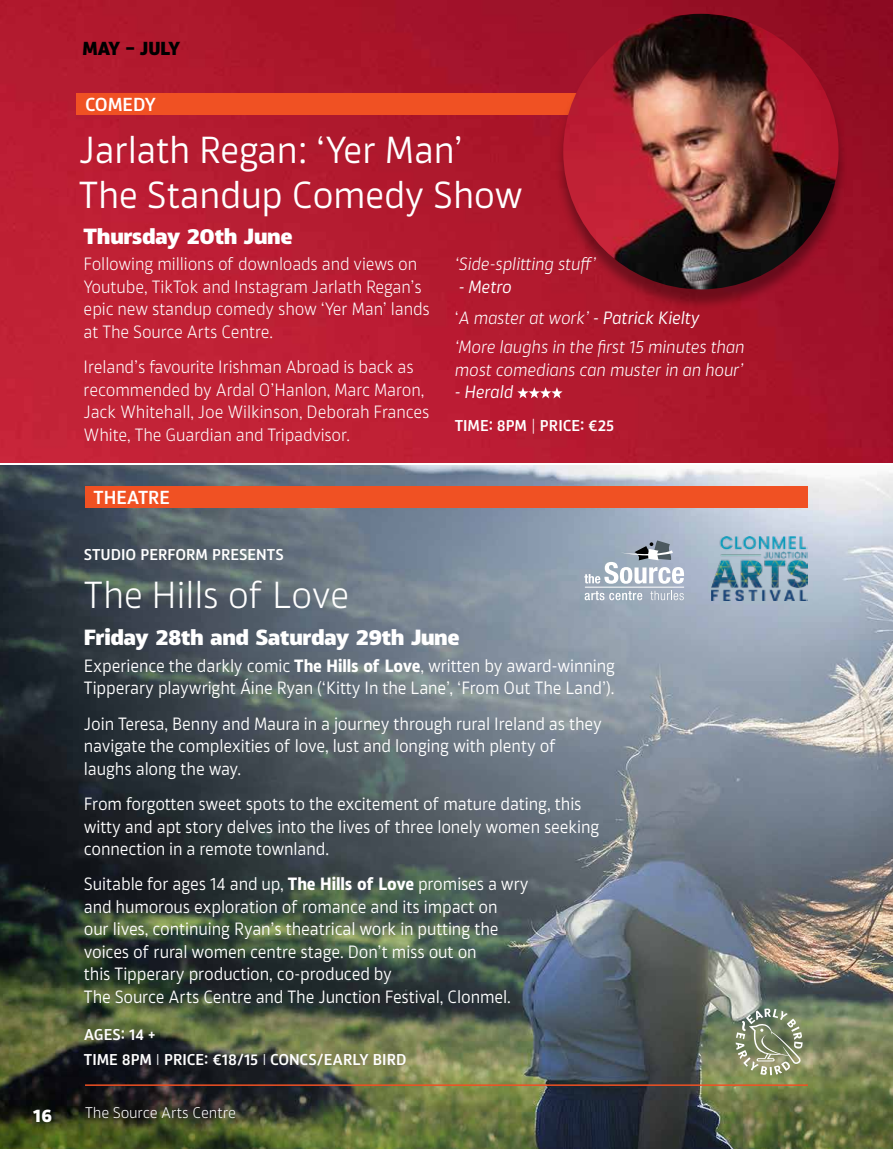
<style>
.page{position:relative;width:893px;height:1149px;background:#fff}
.page>*{position:absolute;margin:0;border:0;box-sizing:border-box;transform-origin:0 0}
.t1{font:36px/44.5px "Akwe Pro";letter-spacing:-.01em;color:#fff}
.t2{font:300 36px "Akwe Pro";letter-spacing:-.005em;color:#fff}
.t3{font:800 21px "Akwe Pro";letter-spacing:-.02em;color:#fff;scale:1.1 1}
.t4{font:700 21px "Akwe Pro";color:#fff}
.t5{font:600 18px "Akwe Pro";letter-spacing:-.005em;color:#fff}
.t6{font:800 18px "Akwe Pro";letter-spacing:-.01em;color:#000}
.t7{font:16.95px/22.5px "Akwe Pro";letter-spacing:-.01em;color:#fff;scale:.96 1}
.t8{font:300 16.95px/22.5px "Akwe Pro";letter-spacing:-.01em;color:#fff;scale:.96 1}
.t9{font:italic 300 16.95px/30.3px "Akwe Pro";letter-spacing:-.01em;color:#fff;scale:.96 1}
.t10{font:italic 16.95px "Akwe Pro";letter-spacing:-.01em;color:#fff;scale:.96 1}
.t11{font:600 15px/24.3px "Akwe Pro";color:#fff}
.t12{font:300 14.7px "Akwe Pro";letter-spacing:-.01em;color:#fff}
.s1{font-weight:400}
.s2{font-style:normal}
.s3{font-weight:300}
.s4{font-weight:700}
</style>
<div class="page">
<img style="left:0;top:0;width:893px;height:462px">
<img style="left:0;top:465px;width:893px;height:683px">
<hr style="left:85px;top:1084px;width:723px;height:1px;background:#f05123">
<svg style="left:517px;top:387px;width:46px;height:11px"></svg>
<div style="left:77px;top:94px;width:724px;height:21px;background:#f05123"></div>
<img style="left:712px;top:536px;width:96px;height:64px">
<div style="left:554px;top:18px;width:293px;height:293px;background:#000;opacity:.35"></div>
<img style="left:563px;top:14px;width:276px;height:275px;border-radius:138px">
<div style="left:85px;top:486px;width:723px;height:21px;background:#f05123"></div>
<svg style="left:736px;top:1008px;width:67px;height:66px;background:#929b7e"></svg>
<svg style="left:585px;top:591px;width:57px;height:9px"></svg>
<svg style="left:650px;top:590px;width:34px;height:10px"></svg>
<hr style="left:585px;top:586px;width:99px;height:1px;background:#fff">
<svg style="left:584px;top:540px;width:100px;height:43px"></svg>
<p class="t6" style="left:82px;top:33px;width:99px">MAY – JULY</p>
<p class="t5" style="left:85px;top:90px;width:73px">COMEDY</p>
<h1 class="t1" style="left:79px;top:125px;width:446px">Jarlath Regan: ‘Yer Man’<br>The Standup Comedy Show</h1>
<p class="t3" style="left:84px;top:218px;width:191px">Thursday 20th June</p>
<p class="t8" style="left:84px;top:252px;width:362px">Following millions of downloads and views on Youtube, TikTok and Instagram Jarlath Regan’s epic new standup comedy show ‘Yer Man’ lands at The Source Arts Centre.</p>
<p class="t8" style="left:84px;top:354px;width:362px">Ireland’s favourite Irishman Abroad is back as recommended by Ardal O’Hanlon, Marc Maron, Jack Whitehall, Joe Wilkinson, Deborah Frances White, The Guardian and Tripadvisor.</p>
<p class="t5" style="left:94px;top:483px;width:78px">THEATRE</p>
<p class="t9" style="left:455px;top:248px;width:149px">‘Side-splitting stuff’</p>
<p class="t9" style="left:455px;top:270px;width:304px"><span class="s1">- Metro<br></span><span class="s2">‘</span>A master at work’ <span class="s1">- Patrick Kielty<br></span>‘More laughs in the first 15 minutes than</p>
<p class="t9" style="left:455px;top:353px;width:302px">most comedians can muster in an hour’</p>
<p class="t10" style="left:455px;top:379px;width:63px">- Herald</p>
<p class="t11" style="left:455px;top:412px;width:161px">TIME: 8PM <span class="s3">|</span> PRICE: €25</p>
<p class="t11" style="left:84px;top:540px;width:201px">STUDIO PERFORM PRESENTS</p>
<h1 class="t2" style="left:84px;top:568px;width:267px">The Hills of Love</h1>
<p class="t3" style="left:84px;top:620px;width:343px">Friday 28th and Saturday 29th June</p>
<p class="t7" style="left:84px;top:653px;width:555px">Experience the darkly comic <span class="s4">The Hills of Love</span>, written by award-winning<br>Tipperary playwright Áine Ryan (‘Kitty In the Lane’, ‘From Out The Land’).</p>
<p class="t7" style="left:84px;top:711px;width:541px">Join Teresa, Benny and Maura in a journey through rural Ireland as they navigate the complexities of love, lust and longing with plenty of laughs along the way.</p>
<p class="t7" style="left:84px;top:791px;width:539px">From forgotten sweet spots to the excitement of mature dating, this witty and apt story delves into the lives of three lonely women seeking connection in a remote townland.</p>
<p class="t7" style="left:84px;top:871px;width:465px">Suitable for ages 14 and up, <span class="s4">The Hills of Love</span> promises a wry and humorous exploration of romance and its impact on<br>our lives, continuing Ryan’s theatrical work in putting the voices of rural women centre stage. Don’t miss out on<br>this Tipperary production, co-produced by<br>The Source Arts Centre and The Junction Festival, Clonmel.</p>
<p class="t11" style="left:84px;top:1021px;width:324px">AGES: 14 +<br>TIME 8PM <span class="s3">I</span> PRICE: €18/15 <span class="s3">I</span> CONCS/EARLY BIRD</p>
<p class="t4" style="left:33px;top:1097px;width:21px">16</p>
<p class="t12" style="left:85px;top:1101px;width:152px">The Source Arts Centre</p>
</div>
